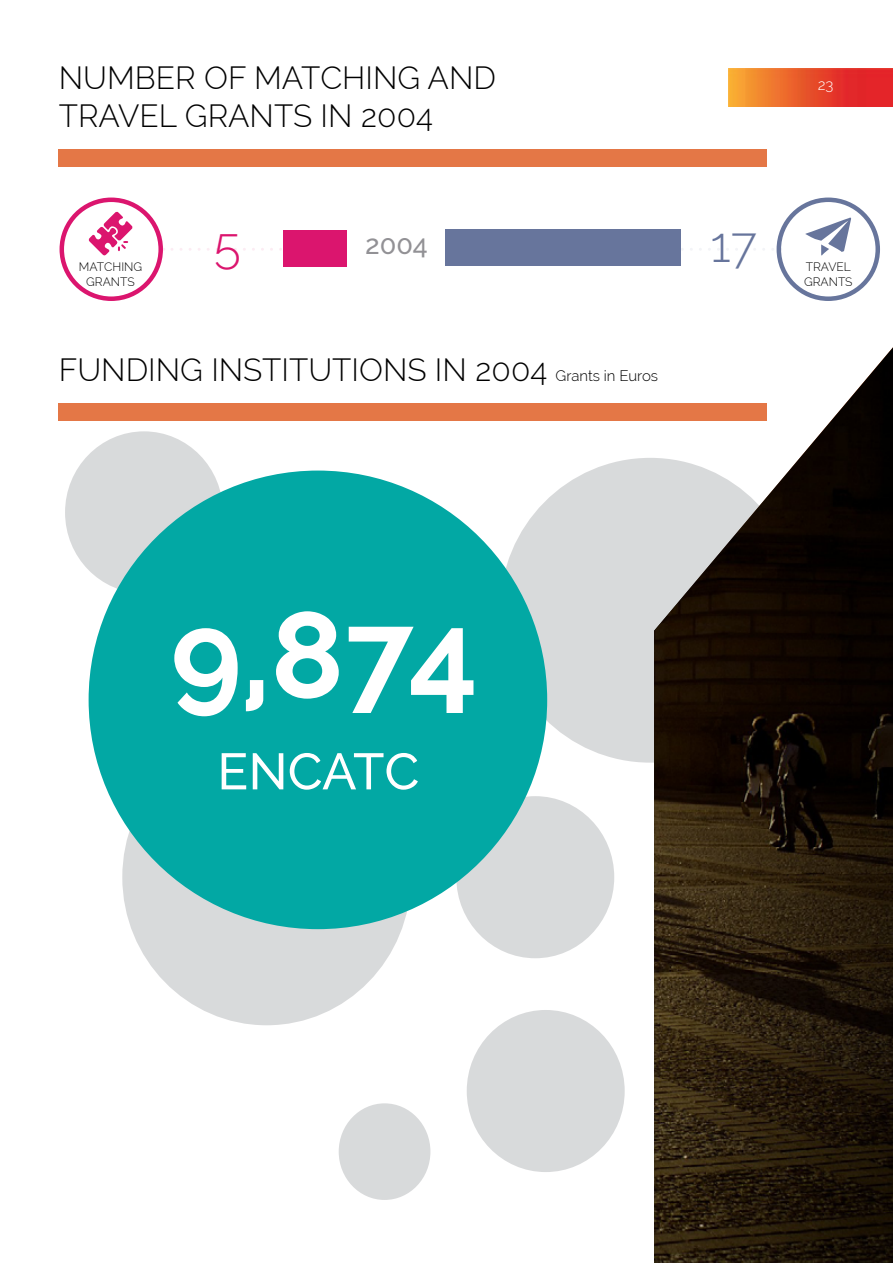
<style>
.page{position:relative;width:893px;height:1263px;background:#fff}
.page>*{position:absolute;margin:0;border:0;box-sizing:border-box;transform-origin:0 0}
.t1{font:700 121.5px "Raleway";color:#fff}
.t2{font:500 51px "Raleway";color:#fff}
.t3{font:300 49.5px "Raleway";color:#67759c}
.t4{font:300 49.5px "Raleway";color:#db156e}
.t5{font:300 31.5px "Raleway";color:#000}
.t6{font:500 27px "Raleway";color:#929195}
.t7{font:300 15px "Raleway";color:#fff}
.t8{font:300 12px/14.4px "Raleway";color:#000}
.s1{font-size:15px}
</style>
<div class="page">
<img style="left:728px;top:69px;width:165px;height:37px">
<div style="left:500px;top:458px;width:300px;height:305px;background:#d8dadb;border-radius:50%"></div>
<svg style="left:172px;top:248px;width:110px;height:3px"></svg>
<svg style="left:681px;top:248px;width:96px;height:3px"></svg>
<img style="left:654px;top:347px;width:239px;height:916px">
<div style="left:59px;top:149px;width:708px;height:18px;background:#e47746"></div>
<div style="left:59px;top:403px;width:708px;height:17px;background:#e47746"></div>
<svg style="left:805px;top:217px;width:46px;height:38px"></svg>
<svg style="left:89px;top:212px;width:44px;height:44px"></svg>
<div style="left:60px;top:198px;width:103px;height:103px;border:4px solid #db156e;border-radius:50%"></div>
<div style="left:777px;top:198px;width:103px;height:103px;border:4px solid #67759c;border-radius:50%"></div>
<div style="left:122px;top:729px;width:289px;height:296px;background:#d8dadb;border-radius:50%"></div>
<div style="left:65px;top:431px;width:158px;height:162px;background:#d8dadb;border-radius:50%"></div>
<div style="left:467px;top:1010px;width:158px;height:162px;background:#d8dadb;border-radius:50%"></div>
<div style="left:456px;top:796px;width:158px;height:162px;background:#d8dadb;border-radius:50%"></div>
<div style="left:339px;top:1103px;width:91px;height:97px;background:#d8dadb;border-radius:50%"></div>
<div style="left:89px;top:471px;width:458px;height:458px;background:#02a8a4;border-radius:50%"></div>
<div style="left:283px;top:230px;width:64px;height:37px;background:#db156e"></div>
<div style="left:445px;top:230px;width:236px;height:36px;background:#67759c"></div>
<p class="t5" style="left:59px;top:60px;width:439px">NUMBER OF MATCHING AND</p>
<p class="t5" style="left:59px;top:97px;width:376px">TRAVEL GRANTS IN 2004</p>
<p class="t8" style="left:79px;top:260px;width:65px;text-align:center">MATCHING<br>GRANTS</p>
<h3 class="t4" style="left:214px;top:216px;width:29px">5</h3>
<p class="t6" style="left:365px;top:229px;width:64px">2004</p>
<h3 class="t3" style="left:710px;top:216px;width:48px">17</h3>
<p class="t5" style="left:59px;top:352px;width:601px">FUNDING INSTITUTIONS IN 2004 <span class="s1">Grants in Euros</span></p>
<p class="t7" style="left:818px;top:76px;width:17px">23</p>
<p class="t8" style="left:804px;top:260px;width:50px">TRAVEL<br>GRANTS</p>
<h1 class="t1" style="left:170px;top:585px;width:308px">9,874</h1>
<h2 class="t2" style="left:217px;top:742px;width:203px">ENCATC</h2>
</div>
